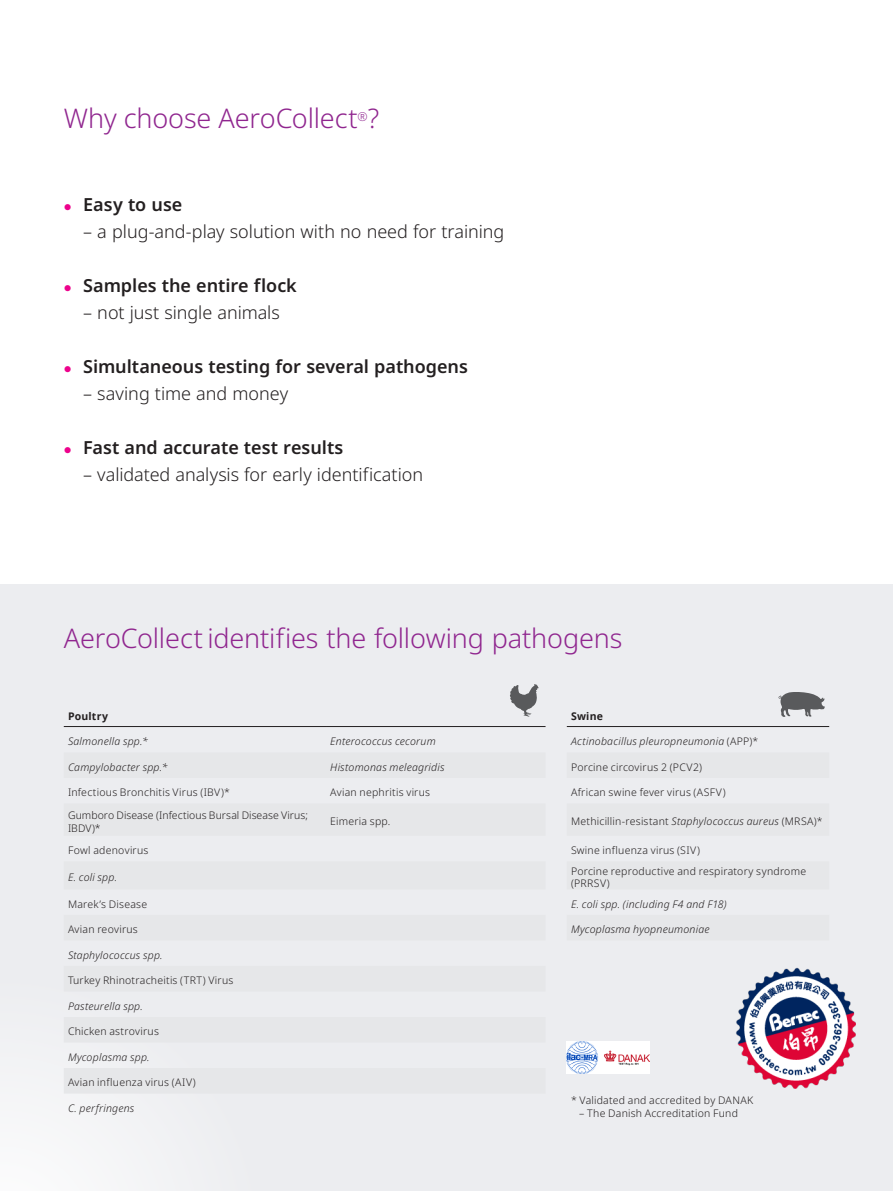
<style>
.page{position:relative;width:893px;height:1191px;background:#fff}
.page>*{position:absolute;margin:0;border:0;box-sizing:border-box;transform-origin:0 0}
.Figurtekst{font:300 27px "Noto Sans";letter-spacing:-.005em;color:#90268f}
.Figurtekst-2{font:300 18px "Noto Sans";color:#231f20}
.Figurtekst-3{font:600 18px "Noto Sans";letter-spacing:-.005em;color:#231f20}
.Table_Body{font:300 10.5px/12.6px "Noto Sans";letter-spacing:.02em;color:#231f20}
.Table_Body-2{font:italic 300 10.5px "Noto Sans";letter-spacing:.02em;color:#231f20}
.Table_Body-3{font:300 10.5px/12.6px "Noto Sans";color:#231f20}
.Table_Subheadline{font:700 10.5px "Noto Sans";letter-spacing:.02em;color:#231f20}
.s1{color:#ed028c}
.s2{font-style:normal}
.s3{font-style:italic}
</style>
<div class="page">
<div style="left:0;top:584px;width:893px;height:607px;background:#ecedf0"></div>
<div style="left:0;top:1124px;width:106px;height:67px;background:#f7f8f9"></div>
<svg style="left:510px;top:684px;width:29px;height:33px"></svg>
<svg style="left:778px;top:692px;width:47px;height:25px"></svg>
<hr style="left:64px;top:726px;width:262px;height:1px;background:#231f20">
<hr style="left:326px;top:726px;width:220px;height:1px;background:#231f20">
<hr style="left:567px;top:726px;width:262px;height:1px;background:#231f20">
<img style="left:567px;top:1041px;width:82px;height:32px">
<img style="left:736px;top:967px;width:120px;height:121px">
<p class="Figurtekst" style="left:64px;top:99px;width:317px">Why choose AeroCollect<sup>®</sup>?</p>
<p class="Figurtekst-3" style="left:64px;top:191px;width:120px"><span class="s1">●</span> Easy to use</p>
<p class="Figurtekst-2" style="left:83px;top:218px;width:423px">– a plug-and-play solution with no need for training</p>
<p class="Figurtekst-3" style="left:64px;top:272px;width:235px"><span class="s1">●</span> Samples the entire flock</p>
<p class="Figurtekst-2" style="left:83px;top:299px;width:198px">– not just single animals</p>
<p class="Figurtekst-3" style="left:64px;top:353px;width:406px"><span class="s1">●</span> Simultaneous testing for several pathogens</p>
<p class="Figurtekst-2" style="left:83px;top:380px;width:207px">– saving time and money</p>
<p class="Figurtekst-3" style="left:64px;top:434px;width:281px"><span class="s1">●</span> Fast and accurate test results</p>
<p class="Figurtekst-2" style="left:83px;top:461px;width:341px">– validated analysis for early identification</p>
<p class="Figurtekst" style="left:64px;top:619px;width:560px">AeroCollect identifies the following pathogens</p>
<p class="Table_Subheadline" style="left:68px;top:709px;width:42px">Poultry</p>
<p class="Table_Subheadline" style="left:571px;top:709px;width:33px">Swine</p>
<p class="Table_Body-2" style="left:68px;top:734px;width:81px">Salmonella spp.*</p>
<p class="Table_Body-2" style="left:330px;top:734px;width:107px">Enterococcus cecorum</p>
<p class="Table_Body-2" style="left:571px;top:734px;width:189px">Actinobacillus pleuropneumonia <span class="s2">(APP)*</span></p>
<p class="Table_Body-2" style="left:68px;top:759px;width:101px">Campylobacter spp.*</p>
<p class="Table_Body-2" style="left:330px;top:759px;width:116px">Histomonas meleagridis</p>
<p class="Table_Body" style="left:571px;top:761px;width:133px">Porcine circovirus 2 (PCV2)</p>
<p class="Table_Body" style="left:68px;top:786px;width:163px">Infectious Bronchitis Virus (IBV)*</p>
<p class="Table_Body" style="left:330px;top:786px;width:101px">Avian nephritis virus</p>
<p class="Table_Body" style="left:571px;top:786px;width:156px">African swine fever virus (ASFV)</p>
<p class="Table_Body-3" style="left:68px;top:809px;width:241px">Gumboro Disease (Infectious Bursal Disease Virus;<br>IBDV)*</p>
<p class="Table_Body" style="left:330px;top:815px;width:62px">Eimeria spp.</p>
<p class="Table_Body" style="left:571px;top:815px;width:253px">Methicillin-resistant <span class="s3">Staphylococcus aureus</span> (MRSA)*</p>
<p class="Table_Body" style="left:68px;top:844px;width:82px">Fowl adenovirus</p>
<p class="Table_Body" style="left:571px;top:844px;width:130px">Swine influenza virus (SIV)</p>
<p class="Table_Body-2" style="left:68px;top:869px;width:51px">E. coli spp.</p>
<p class="Table_Body" style="left:571px;top:865px;width:237px">Porcine reproductive and respiratory syndrome (PRRSV)</p>
<p class="Table_Body" style="left:68px;top:898px;width:81px">Marek’s Disease</p>
<p class="Table_Body-2" style="left:571px;top:896px;width:157px">E. coli spp. (including F4 and F18)</p>
<p class="Table_Body" style="left:68px;top:923px;width:71px">Avian reovirus</p>
<p class="Table_Body-2" style="left:571px;top:922px;width:140px">Mycoplasma hyopneumoniae</p>
<p class="Table_Body-2" style="left:68px;top:947px;width:96px">Staphylococcus spp.</p>
<p class="Table_Body" style="left:68px;top:974px;width:167px">Turkey Rhinotracheitis (TRT) Virus</p>
<p class="Table_Body-2" style="left:68px;top:998px;width:76px">Pasteurella spp.</p>
<p class="Table_Body" style="left:68px;top:1025px;width:92px">Chicken astrovirus</p>
<p class="Table_Body-2" style="left:68px;top:1049px;width:83px">Mycoplasma spp.</p>
<p class="Table_Body" style="left:68px;top:1076px;width:129px">Avian influenza virus (AIV)</p>
<p class="Table_Body" style="left:571px;top:1094px;width:184px">* Validated and accredited by DANAK</p>
<p class="Table_Body" style="left:579px;top:1107px;width:160px">– The Danish Accreditation Fund</p>
<p class="Table_Body-2" style="left:68px;top:1100px;width:68px">C. perfringens</p>
</div>
